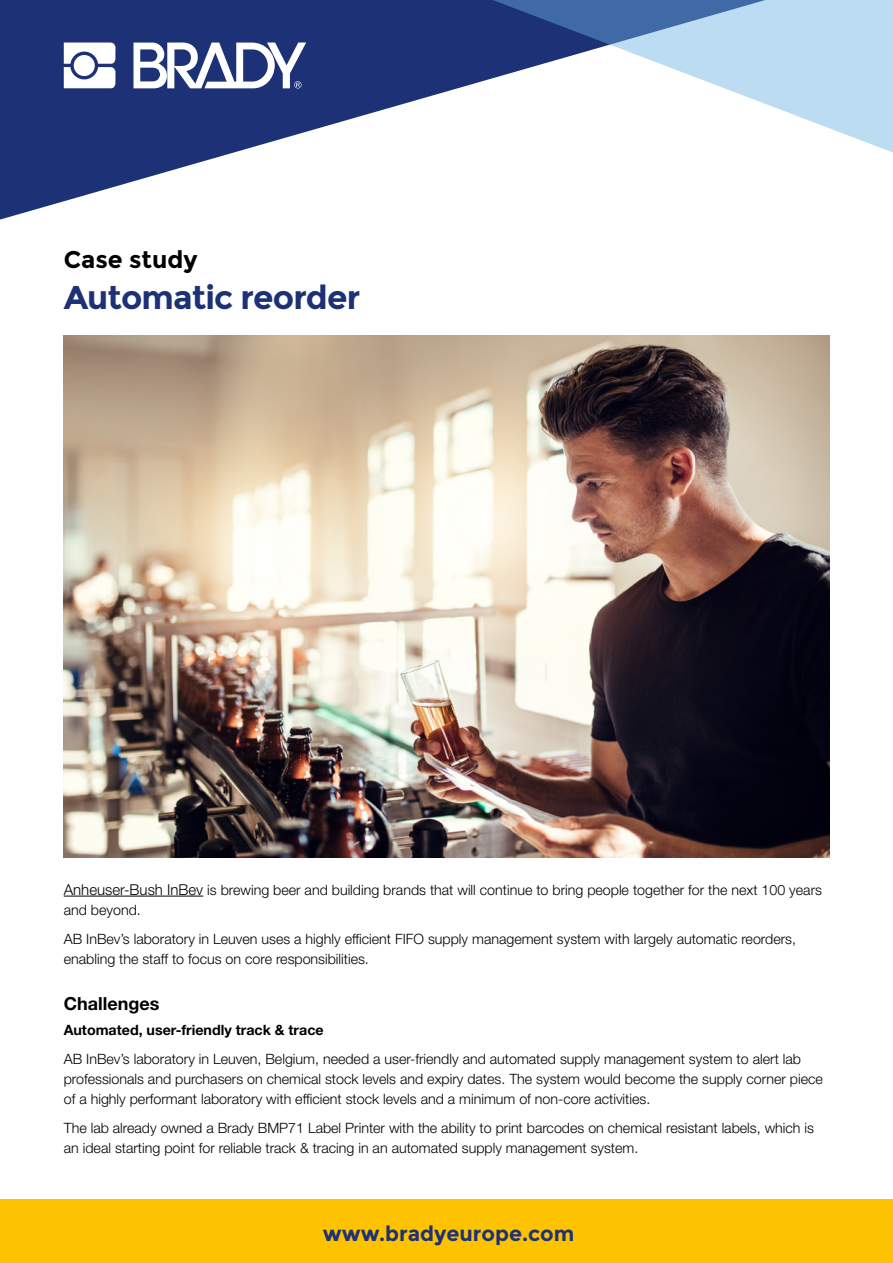
<style>
.page{position:relative;width:893px;height:1263px;background:#fff}
.page>*{position:absolute;margin:0;border:0;box-sizing:border-box;transform-origin:0 0}
.t1{font:700 33px "Montserrat";letter-spacing:-.025em;color:#1d3176}
.t2{font:700 24px "Montserrat";color:#000}
.t3{font:700 21px "Montserrat";color:#1d3176}
.t4{font:700 18px "Helvetica Neue LT Std";color:#000}
.t5{font:300 14.25px/20.2px "Helvetica Neue LT Std";color:#000}
.t6{font:700 14.25px "Helvetica Neue LT Std";color:#000}
.s1{font-size:15px}
</style>
<div class="page">
<svg style="left:0;top:0;width:459px;height:220px;fill:#1d3176"></svg>
<div style="left:0;top:1199px;width:893px;height:64px;background:#fdc300"></div>
<svg style="left:459px;top:0;width:434px;height:153px"></svg>
<hr style="left:64px;top:896px;width:139px;height:1px;background:#000">
<svg style="left:64px;top:43px;width:51px;height:45px"></svg>
<div style="left:74px;top:55px;width:21px;height:21px;background:#fff;border-radius:50%"></div>
<svg style="left:133px;top:43px;width:173px;height:45px"></svg>
<img style="left:64px;top:336px;width:765px;height:521px">
<h2 class="t2" style="left:64px;top:245px;width:135px">Case study</h2>
<h1 class="t1" style="left:64px;top:278px;width:298px">Automatic reorder</h1>
<p class="t5" style="left:64px;top:879px;width:760px"><span class="s1">Anheuser-Bush InBev</span> is brewing beer and building brands that will continue to bring people together for the next 100 years and beyond.</p>
<p class="t5" style="left:64px;top:928px;width:734px">AB InBev’s laboratory in Leuven uses a highly efficient FIFO supply management system with largely automatic reorders, enabling the staff to focus on core responsibilities.</p>
<p class="t4" style="left:64px;top:993px;width:97px">Challenges</p>
<p class="t6" style="left:64px;top:1021px;width:261px">Automated, user-friendly track &amp; trace</p>
<p class="t5" style="left:64px;top:1048px;width:761px">AB InBev’s laboratory in Leuven, Belgium, needed a user-friendly and automated supply management system to alert lab professionals and purchasers on chemical stock levels and expiry dates. The system would become the supply corner piece of a highly performant laboratory with efficient stock levels and a minimum of non-core activities.</p>
<p class="t5" style="left:64px;top:1117px;width:752px">The lab already owned a Brady BMP71 Label Printer with the ability to print barcodes on chemical resistant labels, which is an ideal starting point for reliable track &amp; tracing in an automated supply management system.</p>
<h3 class="t3" style="left:323px;top:1221px;width:253px">www.bradyeurope.com</h3>
</div>
